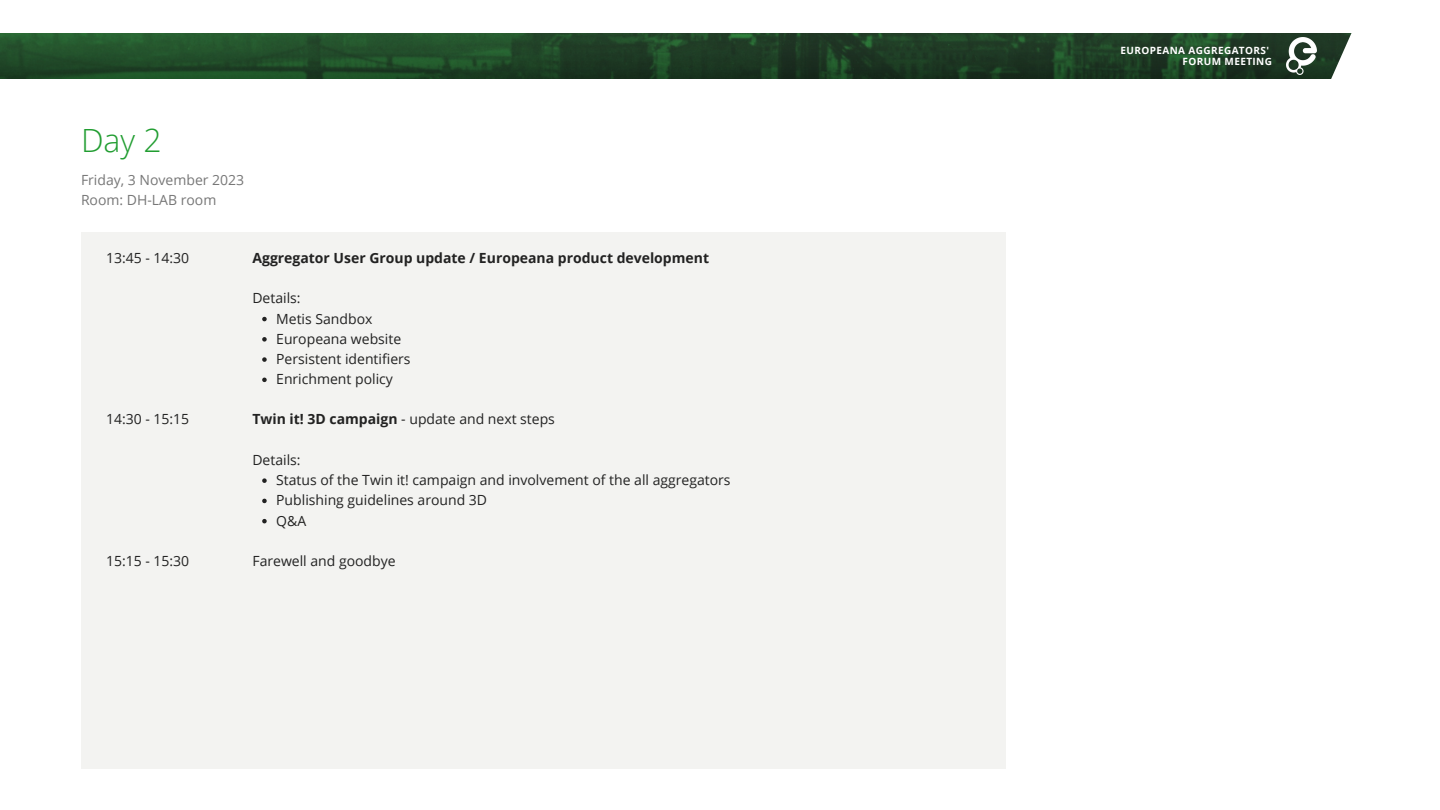
<style>
.page{position:relative;width:1440px;height:810px;background:#fff}
.page>*{position:absolute;margin:0;border:0;box-sizing:border-box;transform-origin:0 0}
.t1{font:300 32px "Open Sans";color:#219d31}
.t2{font:14px "Open Sans";color:#222}
.t3{font:700 14px "Open Sans";color:#222}
.t4{font:14px "Open Sans";color:#777}
.t5{font:700 10px "Open Sans";letter-spacing:.04em;color:#fff}
.s1{font-weight:700}
</style>
<div class="page">
<div style="left:81px;top:232px;width:925px;height:537px;background:#f1f1ee"></div>
<svg style="left:262px;top:478px;width:5px;height:5px"></svg>
<svg style="left:262px;top:499px;width:5px;height:4px"></svg>
<svg style="left:262px;top:519px;width:5px;height:4px"></svg>
<img style="left:0;top:34px;width:1317px;height:45px">
<img style="left:1287px;top:38px;width:30px;height:36px">
<svg style="left:1317px;top:33px;width:35px;height:46px"></svg>
<svg style="left:262px;top:317px;width:5px;height:4px"></svg>
<svg style="left:262px;top:337px;width:5px;height:5px"></svg>
<svg style="left:262px;top:357px;width:5px;height:5px"></svg>
<svg style="left:262px;top:378px;width:5px;height:4px"></svg>
<p class="t1" style="left:81px;top:118px;width:82px">Day 2</p>
<p class="t4" style="left:81px;top:171px;width:165px">Friday, 3 November 2023</p>
<p class="t4" style="left:81px;top:190px;width:137px">Room: DH-LAB room</p>
<p class="t2" style="left:106px;top:248px;width:85px">13:45 - 14:30</p>
<p class="t2" style="left:106px;top:409px;width:85px">14:30 - 15:15</p>
<p class="t3" style="left:252px;top:248px;width:458px">Aggregator User Group update / Europeana product development</p>
<p class="t2" style="left:252px;top:288px;width:50px">Details:</p>
<p class="t2" style="left:276px;top:309px;width:98px">Metis Sandbox</p>
<p class="t2" style="left:276px;top:329px;width:127px">Europeana website</p>
<p class="t2" style="left:276px;top:349px;width:136px">Persistent identifiers</p>
<p class="t2" style="left:276px;top:369px;width:118px">Enrichment policy</p>
<p class="t2" style="left:252px;top:409px;width:304px"><span class="s1">Twin it! 3D campaign</span> - update and next steps</p>
<p class="t2" style="left:252px;top:450px;width:50px">Details:</p>
<p class="t2" style="left:276px;top:470px;width:456px">Status of the Twin it! campaign and involvement of the all aggregators</p>
<p class="t2" style="left:276px;top:490px;width:212px">Publishing guidelines around 3D</p>
<p class="t2" style="left:276px;top:511px;width:31px">Q&amp;A</p>
<p class="t2" style="left:106px;top:551px;width:85px">15:15 - 15:30</p>
<p class="t2" style="left:252px;top:551px;width:145px">Farewell and goodbye</p>
<p class="t5" style="left:1121px;top:43px;width:150px">EUROPEANA AGGREGATORS'</p>
<p class="t5" style="left:1183px;top:54px;width:91px">FORUM MEETING</p>
</div>
